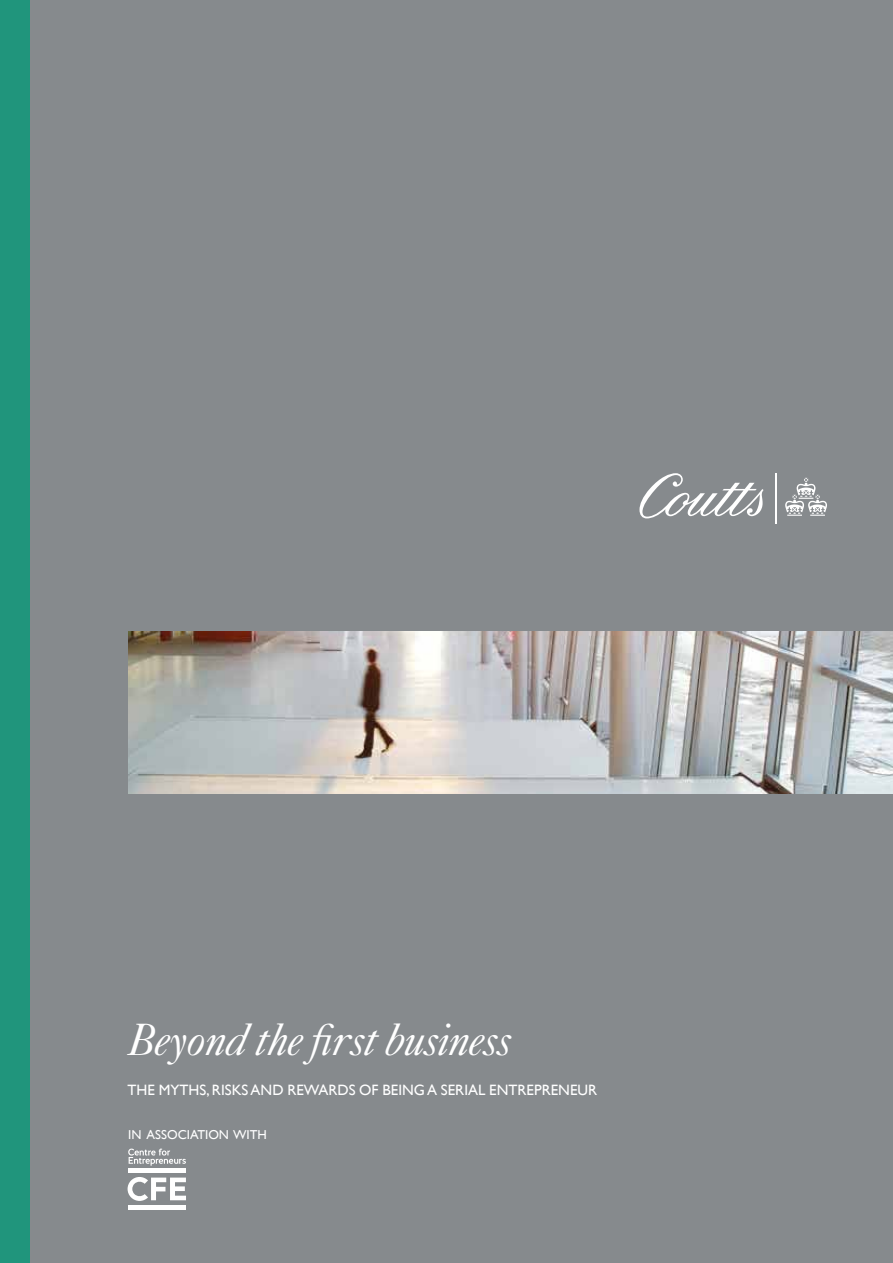
<style>
.page{position:relative;width:893px;height:1263px;background:#868a8d}
.page>*{position:absolute;margin:0;border:0;box-sizing:border-box;transform-origin:0 0}
.t1{font:italic 45px "Coutts Caslon";color:#fff}
.t2{font:15px "Gill Sans";color:#fff}
.t3{font:12.9px "Gill Sans";color:#fff}
</style>
<div class="page">
<div style="left:0;top:0;width:30px;height:1263px;background:#20957c"></div>
<img style="left:128px;top:631px;width:765px;height:162px">
<svg style="left:639px;top:473px;width:124px;height:45px"></svg>
<svg style="left:785px;top:478px;width:42px;height:38px"></svg>
<hr style="left:775px;top:473px;width:2px;height:51px;background:#fff">
<div style="left:129px;top:1168px;width:57px;height:5px;background:#fff"></div>
<hr style="left:129px;top:1205px;width:57px;height:4px;background:#fff">
<svg style="left:128px;top:1177px;width:58px;height:24px"></svg>
<svg style="left:128px;top:1148px;width:58px;height:18px"></svg>
<h1 class="t1" style="left:128px;top:1012px;width:385px">Beyond the first business</h1>
<p class="t2" style="left:128px;top:1081px;width:471px">THE MYTHS, RISKS AND REWARDS OF BEING A SERIAL ENTREPRENEUR</p>
<p class="t3" style="left:128px;top:1127px;width:140px">IN ASSOCIATION WITH</p>
</div>
